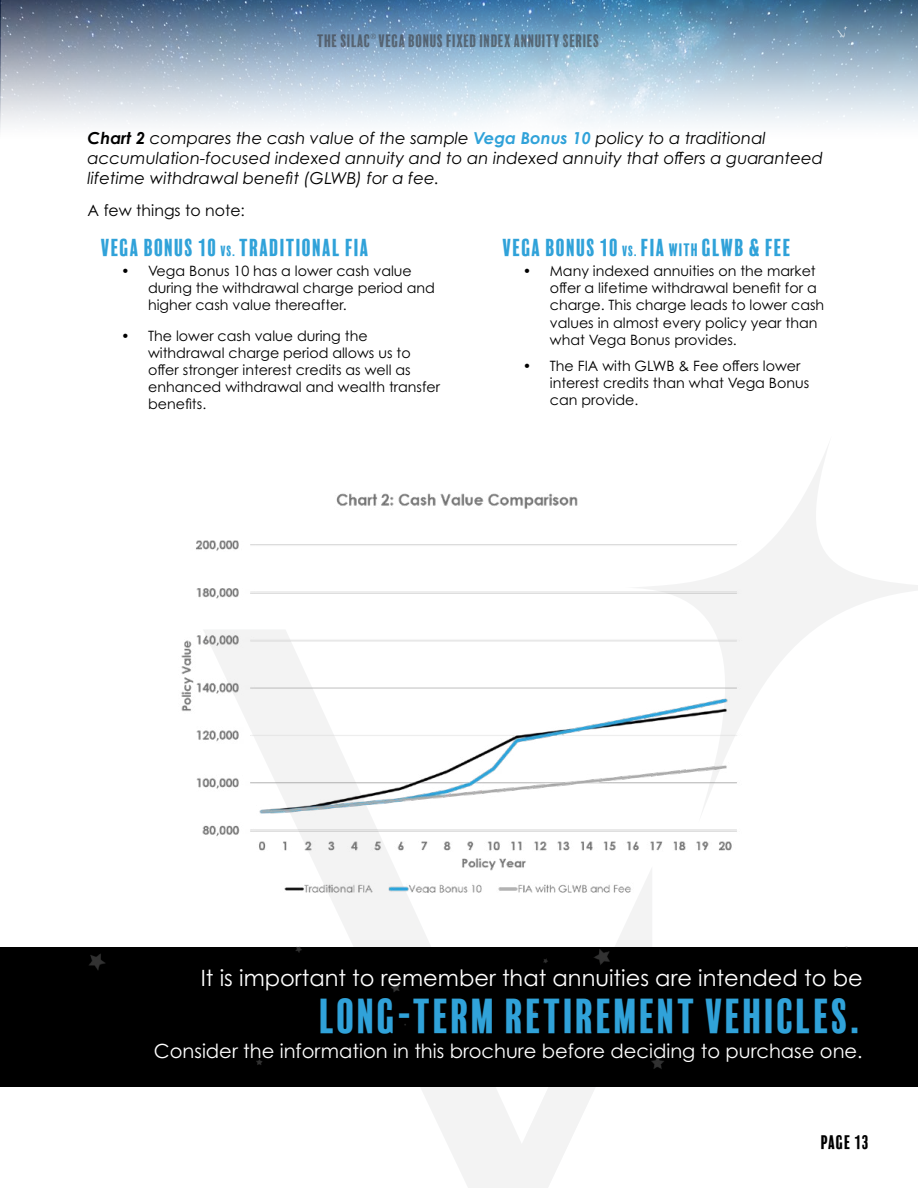
<style>
.page{position:relative;width:918px;height:1188px;background:#fff}
.page>*{position:absolute;margin:0;border:0;box-sizing:border-box;transform-origin:0 0}
.t1{font:45px "Balboa Plus Fill";color:#30a2d9}
.t2{font:22.5px "Balboa Plus Fill";color:#30a2d9}
.t3{font:22.5px "Century Gothic Pro";color:#fff}
.t4{font:19.5px "Century Gothic Pro";color:#fff}
.t5{font:18px "Balboa Plus Fill";letter-spacing:-.015em;color:#000}
.t6{font:italic 16.5px/19.8px "Century Gothic Pro";color:#000}
.t7{font:16.5px "Balboa Plus Fill";letter-spacing:-.02em;color:#383739}
.t8{font:15.75px "Century Gothic Pro";color:#000}
.t9{font:14.25px/17.1px "Century Gothic Pro";color:#000}
.t10{font:7.05px "Century Gothic";color:#383739}
.s1{font-weight:700}
.s2{font-weight:700;color:#30a2d9}
.s3{font-size:13.5px}
.s4{font-size:16.5px}
</style>
<div class="page">
<img style="left:0;top:0;width:918px;height:130px">
<svg style="left:837px;top:25px;width:11px;height:13px"></svg>
<svg style="left:615px;top:893px;width:37px;height:54px"></svg>
<svg style="left:296px;top:893px;width:299px;height:295px"></svg>
<svg style="left:746px;top:447px;width:172px;height:266px"></svg>
<div style="left:0;top:947px;width:918px;height:140px;background:#000"></div>
<img style="left:181px;top:493px;width:565px;height:400px">
<p class="t7" style="left:317px;top:31px;width:55px">THE SILAC</p>
<p class="t10" style="left:371px;top:32px;width:7px">®</p>
<p class="t7" style="left:379px;top:31px;width:223px">VEGA BONUS FIXED INDEX ANNUITY SERIES</p>
<p class="t6" style="left:88px;top:128px;width:737px"><span class="s1">Chart 2</span> compares the cash value of the sample <span class="s2">Vega Bonus 10</span> policy to a traditional accumulation-focused indexed annuity and to an indexed annuity that offers a guaranteed lifetime withdrawal benefit (GLWB) for a fee.</p>
<p class="t8" style="left:88px;top:201px;width:159px">A few things to note:</p>
<h2 class="t2" style="left:101px;top:235px;width:270px">VEGA BONUS 10 <span class="s3">VS.</span> TRADITIONAL FIA</h2>
<p class="t9" style="left:148px;top:262px;width:288px;text-indent:-27px">• Vega Bonus 10 has a lower cash value during the withdrawal charge period and higher cash value thereafter.</p>
<p class="t9" style="left:148px;top:327px;width:294px;text-indent:-27px">• The lower cash value during the withdrawal charge period allows us to offer stronger interest credits as well as enhanced withdrawal and wealth transfer benefits.</p>
<h2 class="t2" style="left:503px;top:235px;width:290px">VEGA BONUS 10 <span class="s3">VS.</span> FIA <span class="s4">WITH</span> GLWB &amp; FEE</h2>
<p class="t9" style="left:550px;top:262px;width:276px;text-indent:-27px">• Many indexed annuities on the market offer a lifetime withdrawal benefit for a charge. This charge leads to lower cash values in almost every policy year than what Vega Bonus provides.</p>
<p class="t9" style="left:550px;top:357px;width:261px;text-indent:-27px">• The FIA with GLWB &amp; Fee offers lower interest credits than what Vega Bonus can provide.</p>
<h2 class="t3" style="left:201px;top:965px;width:663px">It is important to remember that annuities are intended to be</h2>
<h1 class="t1" style="left:319px;top:991px;width:545px">LONG-TERM RETIREMENT VEHICLES.</h1>
<h3 class="t4" style="left:154px;top:1039px;width:710px">Consider the information in this brochure before deciding to purchase one.</h3>
<p class="t5" style="left:821px;top:1132px;width:50px">PAGE 13</p>
</div>
